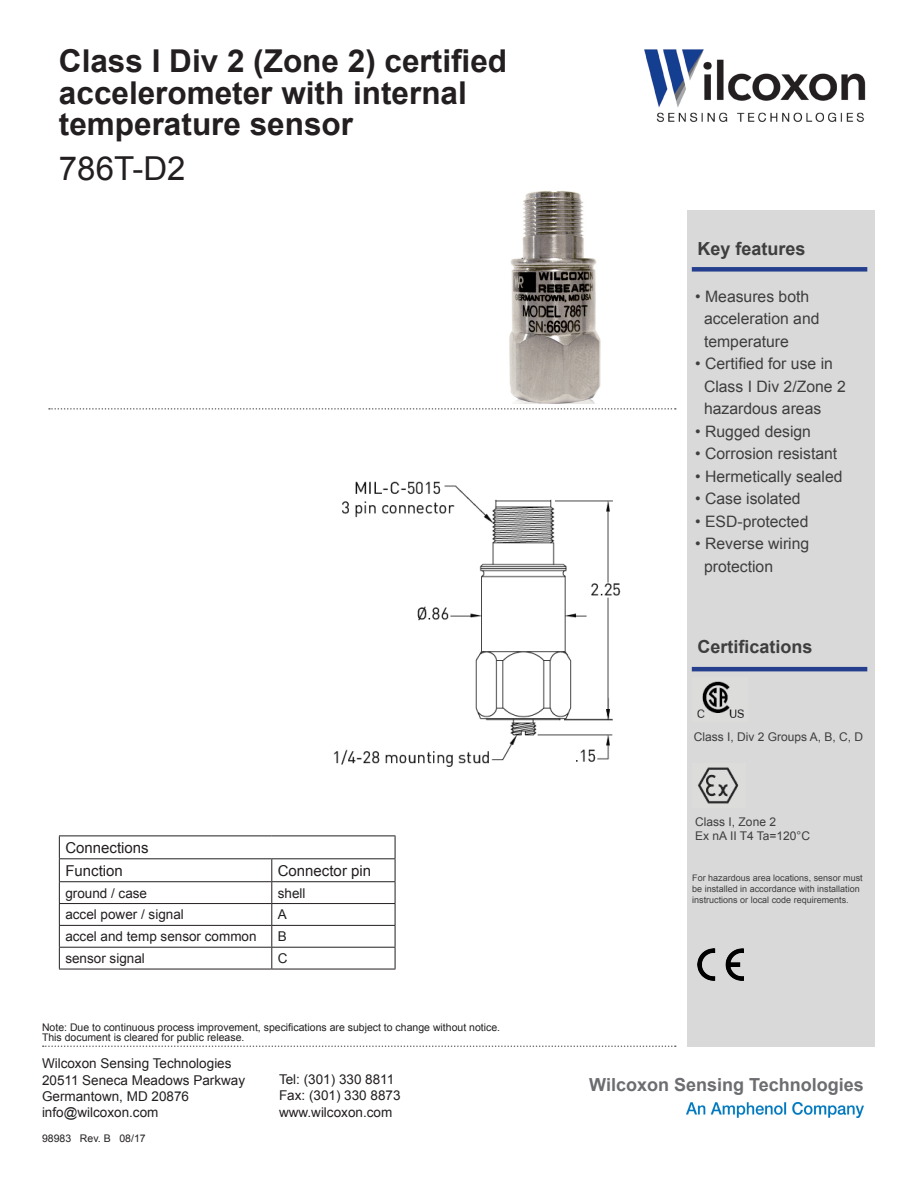
<style>
.page{position:relative;width:918px;height:1188px;background:#fff}
.page>*{position:absolute;margin:0;border:0;box-sizing:border-box;transform-origin:0 0}
.t1{font:33px "Arial";color:#231f20}
.t2{font:700 31.5px/31.5px "Arial";color:#231f20}
.t3{font:700 18px "Arial";color:#6c6d70}
.t4{font:700 18px "Arial";color:#3e3e3f}
.t5{font:15.75px/22.5px "Arial";color:#3e3e3f}
.t6{font:15px "Arial";color:#231f20}
.t7{font:13.5px "Arial";color:#231f20}
.t8{font:12px "Arial";color:#3e3e3f}
.t9{font:10.5px "Arial";color:#231f20}
.t10{font:9px/10.8px "Arial";color:#3e3e3f}
</style>
<div class="page">
<div style="left:687px;top:210px;width:187px;height:837px;background:#d9d9d9"></div>
<div style="left:692px;top:267px;width:175px;height:5px;background:#253f8e"></div>
<svg style="left:43px;top:1046px;width:633px;height:1px"></svg>
<svg style="left:49px;top:408px;width:627px;height:2px"></svg>
<hr style="left:692px;top:667px;width:175px;height:4px;background:#253f8e">
<img style="left:687px;top:1102px;width:177px;height:16px">
<hr style="left:59px;top:836px;width:213px;height:1px;background:#231f20">
<hr style="left:272px;top:836px;width:123px;height:1px;background:#231f20">
<hr style="left:59px;top:858px;width:213px;height:1px;background:#231f20">
<hr style="left:272px;top:858px;width:123px;height:1px;background:#231f20">
<hr style="left:59px;top:881px;width:213px;height:1px;background:#231f20">
<hr style="left:272px;top:881px;width:123px;height:1px;background:#231f20">
<hr style="left:59px;top:903px;width:213px;height:1px;background:#231f20">
<hr style="left:272px;top:903px;width:123px;height:1px;background:#231f20">
<hr style="left:59px;top:925px;width:213px;height:1px;background:#231f20">
<hr style="left:272px;top:925px;width:123px;height:1px;background:#231f20">
<hr style="left:59px;top:947px;width:213px;height:1px;background:#231f20">
<svg style="left:59px;top:836px;width:1px;height:133px"></svg>
<hr style="left:272px;top:947px;width:123px;height:1px;background:#231f20">
<svg style="left:271px;top:859px;width:1px;height:110px"></svg>
<svg style="left:395px;top:836px;width:1px;height:133px"></svg>
<hr style="left:59px;top:969px;width:213px;height:1px;background:#231f20">
<hr style="left:272px;top:969px;width:123px;height:1px;background:#231f20">
<img style="left:644px;top:49px;width:222px;height:73px">
<img style="left:698px;top:948px;width:46px;height:33px">
<img style="left:333px;top:481px;width:288px;height:286px">
<img style="left:698px;top:767px;width:41px;height:37px">
<img style="left:697px;top:681px;width:47px;height:37px">
<img style="left:509px;top:191px;width:92px;height:213px">
<p class="t2" style="left:59px;top:47px;width:450px">Class I Div 2 (Zone 2) certified accelerometer with internal temperature sensor</p>
<p class="t1" style="left:59px;top:147px;width:128px">786T-D2</p>
<p class="t6" style="left:65px;top:838px;width:85px">Connections</p>
<p class="t6" style="left:65px;top:861px;width:59px">Function</p>
<p class="t6" style="left:278px;top:861px;width:95px">Connector pin</p>
<p class="t7" style="left:65px;top:884px;width:83px">ground / case</p>
<p class="t7" style="left:278px;top:884px;width:29px">shell</p>
<p class="t7" style="left:65px;top:906px;width:120px">accel power / signal</p>
<p class="t7" style="left:278px;top:906px;width:11px">A</p>
<p class="t7" style="left:65px;top:928px;width:193px">accel and temp sensor common</p>
<p class="t7" style="left:278px;top:928px;width:11px">B</p>
<p class="t7" style="left:65px;top:949px;width:81px">sensor signal</p>
<p class="t7" style="left:278px;top:949px;width:11px">C</p>
<p class="t9" style="left:42px;top:1020px;width:460px">Note: Due to continuous process improvement, specifications are subject to change without notice.</p>
<p class="t9" style="left:42px;top:1030px;width:204px">This document is cleared for public release.</p>
<p class="t7" style="left:42px;top:1055px;width:191px">Wilcoxon Sensing Technologies</p>
<p class="t7" style="left:42px;top:1071px;width:205px">20511 Seneca Meadows Parkway</p>
<p class="t7" style="left:42px;top:1087px;width:149px">Germantown, MD 20876</p>
<p class="t7" style="left:42px;top:1103px;width:118px">info@wilcoxon.com</p>
<p class="t9" style="left:42px;top:1131px;width:105px">98983 Rev. B 08/17</p>
<p class="t7" style="left:279px;top:1071px;width:117px">Tel: (301) 330 8811</p>
<p class="t7" style="left:279px;top:1087px;width:123px">Fax: (301) 330 8873</p>
<p class="t7" style="left:279px;top:1103px;width:115px">www.wilcoxon.com</p>
<p class="t4" style="left:698px;top:236px;width:110px">Key features</p>
<p class="t5" style="left:704px;top:285px;width:117px;text-indent:-9px">• Measures both acceleration and temperature</p>
<p class="t5" style="left:704px;top:353px;width:143px;text-indent:-9px">• Certified for use in<br>Class I Div 2/Zone 2 hazardous areas</p>
<p class="t5" style="left:695px;top:420px;width:117px">• Rugged design</p>
<p class="t5" style="left:695px;top:443px;width:144px">• Corrosion resistant</p>
<p class="t5" style="left:695px;top:465px;width:149px">• Hermetically sealed</p>
<p class="t5" style="left:695px;top:488px;width:107px">• Case isolated</p>
<p class="t5" style="left:695px;top:510px;width:115px">• ESD-protected</p>
<p class="t5" style="left:704px;top:533px;width:107px;text-indent:-9px">• Reverse wiring protection</p>
<p class="t4" style="left:698px;top:635px;width:117px">Certifications</p>
<p class="t8" style="left:694px;top:729px;width:171px">Class I, Div 2 Groups A, B, C, D</p>
<p class="t8" style="left:695px;top:814px;width:82px">Class I, Zone 2</p>
<p class="t8" style="left:695px;top:828px;width:116px">Ex nA II T4 Ta=120°C</p>
<p class="t10" style="left:692px;top:873px;width:172px">For hazardous area locations, sensor must be installed in accordance with installation instructions or local code requirements.</p>
<p class="t3" style="left:589px;top:1073px;width:276px">Wilcoxon Sensing Technologies</p>
</div>
